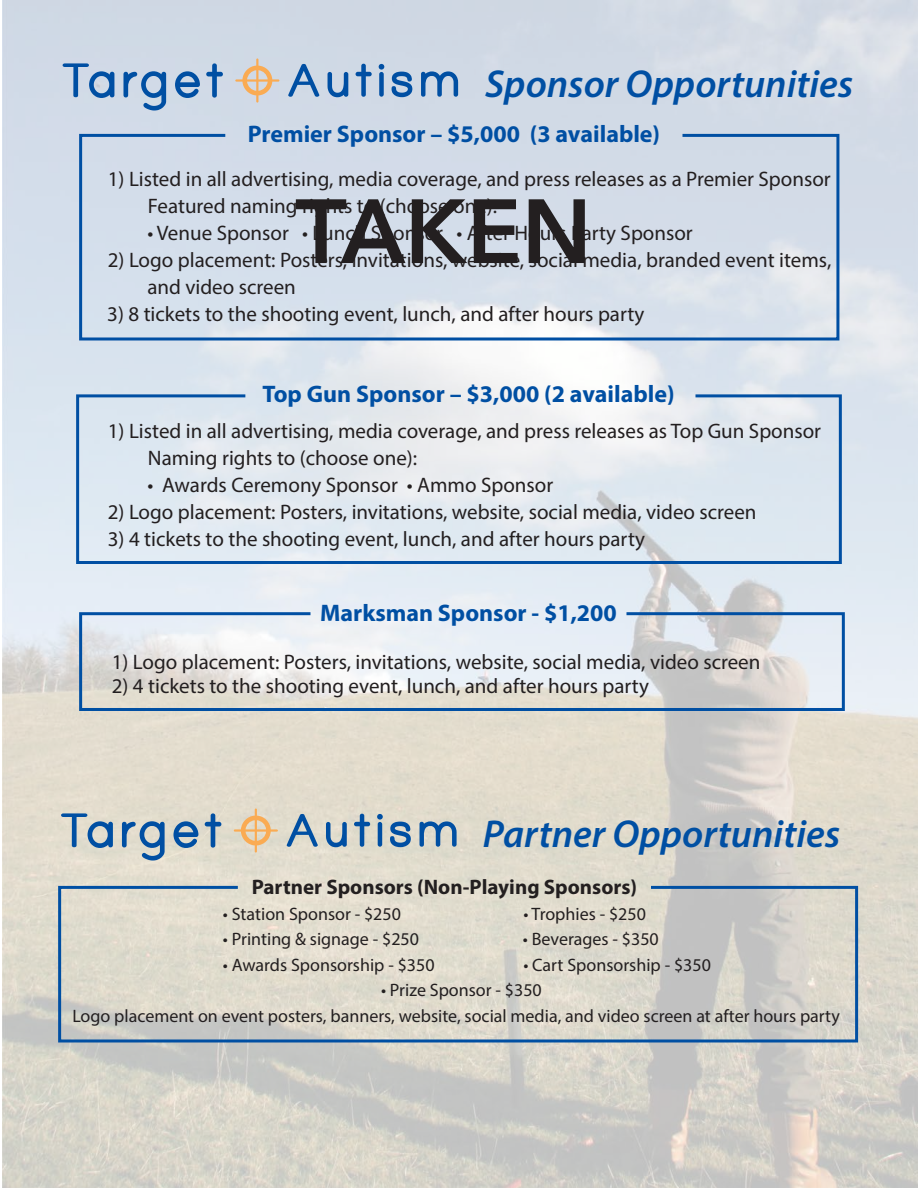
<style>
.page{position:relative;width:918px;height:1188px;background:#fff}
.page>*{position:absolute;margin:0;border:0;box-sizing:border-box;transform-origin:0 0}
.t1{font:600 90px "Avenir Next";color:#231f20}
.t2{font:italic 600 39px "Myriad Pro";color:#004fa3}
.t3{font:700 24px "Myriad Pro";color:#004fa3}
.t4{font:21px/27px "Myriad Pro";color:#231f20}
.t5{font:700 21px "Myriad Pro";color:#231f20}
.t6{font:18px/25.5px "Myriad Pro";color:#231f20;text-align:center}
</style>
<div class="page">
<img style="left:2px;top:0;width:916px;height:1188px">
<svg style="left:78px;top:132px;width:763px;height:210px;background:#d0dbe8"></svg>
<svg style="left:75px;top:393px;width:768px;height:173px;background:#dbe4ed"></svg>
<svg style="left:63px;top:63px;width:51px;height:35px;background:#8cabd0"></svg>
<svg style="left:123px;top:71px;width:43px;height:40px;background:#81a5cd"></svg>
<svg style="left:175px;top:71px;width:25px;height:27px"></svg>
<svg style="left:206px;top:63px;width:17px;height:35px"></svg>
<svg style="left:288px;top:64px;width:31px;height:33px"></svg>
<svg style="left:328px;top:72px;width:20px;height:25px"></svg>
<svg style="left:356px;top:64px;width:16px;height:33px"></svg>
<svg style="left:379px;top:64px;width:5px;height:33px"></svg>
<svg style="left:392px;top:72px;width:20px;height:25px"></svg>
<svg style="left:421px;top:71px;width:37px;height:26px"></svg>
<svg style="left:235px;top:58px;width:44px;height:45px;background:#dacdbf"></svg>
<svg style="left:57px;top:884px;width:803px;height:160px;background:#d2d1ca"></svg>
<svg style="left:61px;top:813px;width:52px;height:35px;background:#98aebf"></svg>
<svg style="left:122px;top:821px;width:43px;height:40px;background:#8ca7bd"></svg>
<svg style="left:173px;top:821px;width:25px;height:27px"></svg>
<svg style="left:205px;top:813px;width:16px;height:35px"></svg>
<svg style="left:287px;top:814px;width:31px;height:33px"></svg>
<svg style="left:326px;top:822px;width:21px;height:25px"></svg>
<svg style="left:354px;top:814px;width:16px;height:33px"></svg>
<svg style="left:377px;top:814px;width:6px;height:33px"></svg>
<svg style="left:390px;top:822px;width:21px;height:25px"></svg>
<svg style="left:420px;top:821px;width:37px;height:26px"></svg>
<svg style="left:234px;top:808px;width:44px;height:45px;background:#e7cfad"></svg>
<svg style="left:78px;top:611px;width:768px;height:101px;background:#d7dde2"></svg>
<h2 class="t2" style="left:485px;top:59px;width:370px">Sponsor Opportunities</h2>
<p class="t3" style="left:248px;top:119px;width:414px">Premier Sponsor – $5,000 (3 available)</p>
<p class="t4" style="left:148px;top:165px;width:684px;text-indent:-40px">1) Listed in all advertising, media coverage, and press releases as a Premier Sponsor<br>Featured naming rights to (choose one):</p>
<p class="t4" style="left:147px;top:219px;width:547px">• Venue Sponsor • Lunch Sponsor • After Hours Party Sponsor</p>
<p class="t4" style="left:147px;top:246px;width:686px;text-indent:-39px">2) Logo placement: Posters, invitations, website, social media, branded event items, and video screen</p>
<p class="t4" style="left:107px;top:300px;width:539px">3) 8 tickets to the shooting event, lunch, and after hours party</p>
<h1 class="t1" style="left:296px;top:154px;width:298px">TAKEN</h1>
<p class="t3" style="left:263px;top:378px;width:413px">Top Gun Sponsor – $3,000 (2 available)</p>
<p class="t4" style="left:148px;top:417px;width:675px;text-indent:-40px">1) Listed in all advertising, media coverage, and press releases as Top Gun Sponsor<br>Naming rights to (choose one):</p>
<p class="t4" style="left:147px;top:471px;width:407px">• Awards Ceremony Sponsor • Ammo Sponsor</p>
<p class="t4" style="left:108px;top:498px;width:650px">2) Logo placement: Posters, invitations, website, social media, video screen</p>
<p class="t4" style="left:108px;top:525px;width:539px">3) 4 tickets to the shooting event, lunch, and after hours party</p>
<p class="t3" style="left:320px;top:597px;width:298px">Marksman Sponsor - $1,200</p>
<p class="t4" style="left:112px;top:648px;width:650px">1) Logo placement: Posters, invitations, website, social media, video screen</p>
<p class="t4" style="left:112px;top:672px;width:539px">2) 4 tickets to the shooting event, lunch, and after hours party</p>
<h2 class="t2" style="left:483px;top:810px;width:359px">Partner Opportunities</h2>
<p class="t5" style="left:252px;top:874px;width:387px">Partner Sponsors (Non-Playing Sponsors)</p>
<p class="t6" style="left:223px;top:901px;width:180px">• Station Sponsor - $250</p>
<p class="t6" style="left:523px;top:901px;width:124px">• Trophies - $250</p>
<p class="t6" style="left:223px;top:926px;width:198px">• Printing &amp; signage - $250</p>
<p class="t6" style="left:523px;top:926px;width:138px">• Beverages - $350</p>
<p class="t6" style="left:223px;top:952px;width:213px">• Awards Sponsorship - $350</p>
<p class="t6" style="left:523px;top:952px;width:189px">• Cart Sponsorship - $350</p>
<p class="t6" style="left:72px;top:977px;width:769px">• Prize Sponsor - $350<br>Logo placement on event posters, banners, website, social media, and video screen at after hours party</p>
</div>
